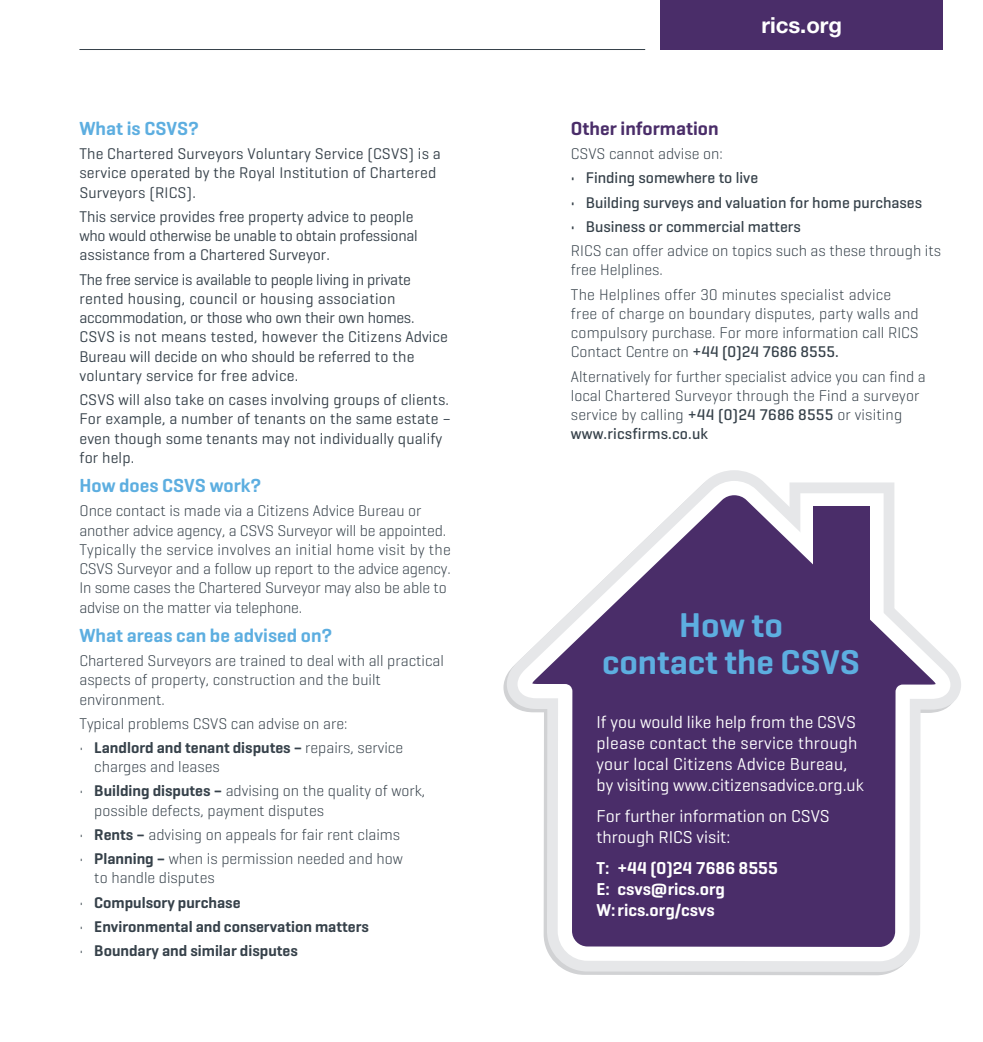
<style>
.page{position:relative;width:983px;height:1042px;background:#fff}
.page>*{position:absolute;margin:0;border:0;box-sizing:border-box;transform-origin:0 0}
.t1{font:600 35px/36.8px "Geogrotesque";color:#5daee0;text-align:center}
.t2{font:700 22.22px "Helvetica Neue LT";letter-spacing:-.005em;color:#fff}
.t3{font:600 19.25px "Geogrotesque";color:#5daee0}
.t4{font:600 19.25px "Geogrotesque";color:#4a2d69}
.BODY_COPY{font:17.5px/21px "Geogrotesque";color:#fff}
.t5{font:600 17.5px/21px "Geogrotesque";color:#fff}
.BODY_COPY-2{font:300 15.75px/19.2px "Geogrotesque";color:#36414a}
.BODY_COPY-3{font:15.75px/19.2px "Geogrotesque";letter-spacing:.01em;color:#36414a}
.BODY_COPY-4{font:500 15.75px "Geogrotesque";color:#36414a}
.BODY_COPY-5{font:600 15.75px "Geogrotesque";color:#36414a}
.s1{font-weight:600}
.s2{font-weight:300}
.s3{font-weight:500}
</style>
<div class="page">
<svg style="left:506px;top:470px;width:454px;height:502px"></svg>
<svg style="left:517px;top:481px;width:433px;height:480px"></svg>
<svg style="left:789px;top:482px;width:105px;height:13px"></svg>
<svg style="left:532px;top:495px;width:403px;height:452px;fill:#4a2d69"></svg>
<div style="left:813px;top:506px;width:57px;height:142px;background:#4a2d69"></div>
<div style="left:660px;top:0;width:283px;height:50px;background:#4a2d69"></div>
<hr style="left:79px;top:49px;width:566px;height:1px;background:#36414a">
<h2 class="t3" style="left:79px;top:116px;width:121px">What is CSVS?</h2>
<p class="BODY_COPY-3" style="left:79px;top:144px;width:363px">The Chartered Surveyors Voluntary Service (CSVS) is a service operated by the Royal Institution of Chartered<br>Surveyors (RICS).</p>
<p class="BODY_COPY-3" style="left:79px;top:206px;width:340px">This service provides free property advice to people who would otherwise be unable to obtain professional assistance from a Chartered Surveyor.</p>
<p class="BODY_COPY-3" style="left:79px;top:269px;width:370px">The free service is available to people living in private rented housing, council or housing association accommodation, or those who own their own homes.<br>CSVS is not means tested, however the Citizens Advice Bureau will decide on who should be referred to the voluntary service for free advice.</p>
<p class="BODY_COPY-3" style="left:79px;top:390px;width:373px">CSVS will also take on cases involving groups of clients.<br>For example, a number of tenants on the same estate – even though some tenants may not individually qualify for help.</p>
<h2 class="t3" style="left:79px;top:473px;width:183px">How does CSVS work?</h2>
<p class="BODY_COPY-2" style="left:79px;top:501px;width:373px">Once contact is made via a Citizens Advice Bureau or another advice agency, a CSVS Surveyor will be appointed.<br>Typically the service involves an initial home visit by the CSVS Surveyor and a follow up report to the advice agency.<br>In some cases the Chartered Surveyor may also be able to advise on the matter via telephone.</p>
<h2 class="t3" style="left:79px;top:623px;width:254px">What areas can be advised on?</h2>
<p class="BODY_COPY-2" style="left:79px;top:650px;width:366px">Chartered Surveyors are trained to deal with all practical aspects of property, construction and the built environment.</p>
<p class="BODY_COPY-2" style="left:79px;top:713px;width:269px">Typical problems CSVS can advise on are:</p>
<p class="BODY_COPY-2" style="left:94px;top:737px;width:310px;text-indent:-15px">• <span class="s1">Landlord and tenant disputes –</span> repairs, service charges and leases</p>
<p class="BODY_COPY-2" style="left:94px;top:781px;width:332px;text-indent:-15px">• <span class="s1">Building disputes –</span> advising on the quality of work, possible defects, payment disputes</p>
<p class="BODY_COPY-2" style="left:79px;top:824px;width:322px">• <span class="s1">Rents –</span> advising on appeals for fair rent claims</p>
<p class="BODY_COPY-2" style="left:94px;top:848px;width:310px;text-indent:-15px">• <span class="s1">Planning –</span> when is permission needed and how to handle disputes</p>
<p class="BODY_COPY-5" style="left:79px;top:892px;width:163px"><span class="s2">•</span> Compulsory purchase</p>
<p class="BODY_COPY-5" style="left:79px;top:916px;width:291px"><span class="s2">•</span> Environmental and conservation matters</p>
<p class="BODY_COPY-5" style="left:79px;top:941px;width:220px"><span class="s2">•</span> Boundary and similar disputes</p>
<p class="t2" style="left:761px;top:11px;width:82px">rics.org</p>
<h2 class="t4" style="left:570px;top:116px;width:149px">Other information</h2>
<p class="BODY_COPY-2" style="left:570px;top:144px;width:153px">CSVS cannot advise on:</p>
<p class="BODY_COPY-4" style="left:570px;top:168px;width:189px">• Finding somewhere to live</p>
<p class="BODY_COPY-4" style="left:570px;top:192px;width:352px">• Building surveys and valuation for home purchases</p>
<p class="BODY_COPY-4" style="left:570px;top:217px;width:231px">• Business or commercial matters</p>
<p class="BODY_COPY-2" style="left:570px;top:241px;width:371px">RICS can offer advice on topics such as these through its free Helplines.</p>
<p class="BODY_COPY-2" style="left:570px;top:284px;width:349px">The Helplines offer 30 minutes specialist advice free of charge on boundary disputes, party walls and compulsory purchase. For more information call RICS Contact Centre on <span class="s3">+44 (0)24 7686 8555.</span></p>
<p class="BODY_COPY-2" style="left:570px;top:366px;width:356px">Alternatively for further specialist advice you can find a local Chartered Surveyor through the Find a surveyor service by calling <span class="s3">+44 (0)24 7686 8555</span> or visiting <span class="s3">www.ricsfirms.co.uk</span></p>
<h2 class="t1" style="left:602px;top:606px;width:259px">How to<br>contact the CSVS</h2>
<p class="BODY_COPY" style="left:596px;top:710px;width:269px">If you would like help from the CSVS please contact the service through your local Citizens Advice Bureau, by visiting www.citizensadvice.org.uk</p>
<p class="BODY_COPY" style="left:596px;top:804px;width:235px">For further information on CSVS through RICS visit:</p>
<p class="t5" style="left:596px;top:857px;width:183px">T: +44 (0)24 7686 8555<br>E: csvs@rics.org<br>W:rics.org/csvs</p>
</div>
